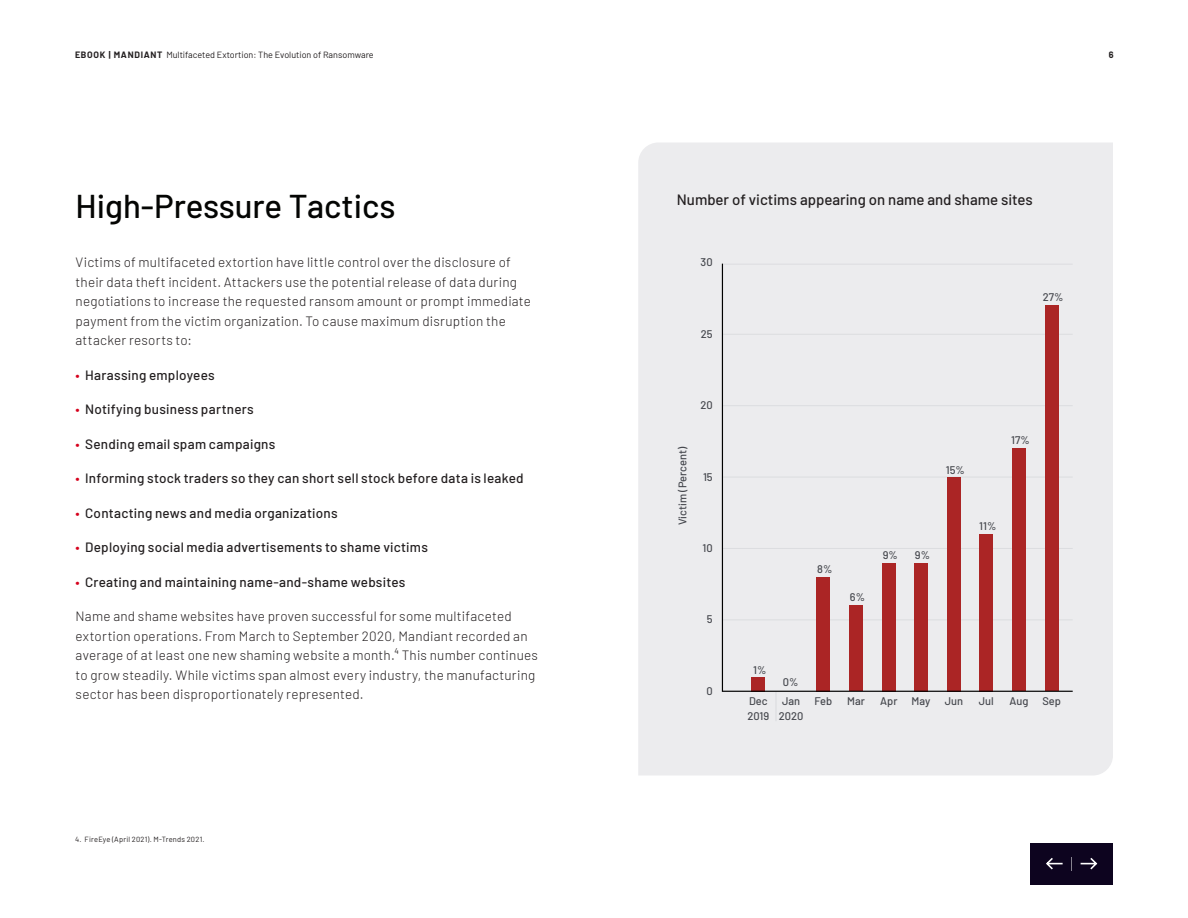
<style>
.page{position:relative;width:1188px;height:918px;background:#fff}
.page>*{position:absolute;margin:0;border:0;box-sizing:border-box;transform-origin:0 0}
.t1{font:500 33px "Barlow";color:#040503}
.t2{font:500 15px "Barlow";color:#231f20}
.t3{font:300 13.5px/19.5px "Barlow";letter-spacing:.015em;color:#231f20}
.t4{font:500 13.5px "Barlow";letter-spacing:.02em;color:#231f20}
.t5{font:500 11.1px/15.1px "Barlow";color:#45474d}
.t6{font:9px "Barlow";color:#231f20}
.t7{font:700 9px "Barlow";color:#231f20}
.Citation_Gotham_6{font:7.5px "Barlow";letter-spacing:.035em;color:#231f20}
.s1{font-weight:700}
.s2{color:#d6001c}
</style>
<div class="page">
<div style="left:638px;top:143px;width:475px;height:632px;background:#ececee"></div>
<hr style="left:775px;top:692px;width:2px;height:29px;background:#dcdde0">
<svg style="left:721px;top:262px;width:353px;height:430px;background:#e1cfd1"></svg>
<div style="left:1030px;top:843px;width:83px;height:41px;background:#0d041f"></div>
<svg style="left:1080px;top:858px;width:18px;height:12px"></svg>
<svg style="left:1046px;top:858px;width:17px;height:12px"></svg>
<p class="t6" style="left:75px;top:48px;width:300px"><span class="s1">EBOOK | MANDIANT</span> Multifaceted Extortion: The Evolution of Ransomware</p>
<p class="t7" style="left:1109px;top:48px;width:6px">6</p>
<p class="t1" style="left:76px;top:182px;width:321px">High-Pressure Tactics</p>
<p class="t3" style="left:76px;top:252px;width:457px">Victims of multifaceted extortion have little control over the disclosure of their data theft incident. Attackers use the potential release of data during negotiations to increase the requested ransom amount or prompt immediate payment from the victim organization. To cause maximum disruption the attacker resorts to:</p>
<p class="t4" style="left:76px;top:365px;width:141px"><span class="s2">•</span> Harassing employees</p>
<p class="t4" style="left:76px;top:400px;width:180px"><span class="s2">•</span> Notifying business partners</p>
<p class="t4" style="left:76px;top:434px;width:201px"><span class="s2">•</span> Sending email spam campaigns</p>
<p class="t4" style="left:76px;top:469px;width:450px"><span class="s2">•</span> Informing stock traders so they can short sell stock before data is leaked</p>
<p class="t4" style="left:76px;top:503px;width:264px"><span class="s2">•</span> Contacting news and media organizations</p>
<p class="t4" style="left:76px;top:538px;width:354px"><span class="s2">•</span> Deploying social media advertisements to shame victims</p>
<p class="t4" style="left:76px;top:572px;width:331px"><span class="s2">•</span> Creating and maintaining name-and-shame websites</p>
<p class="t3" style="left:76px;top:606px;width:464px">Name and shame websites have proven successful for some multifaceted extortion operations. From March to September 2020, Mandiant recorded an average of at least one new shaming website a month.⁴ This number continues to grow steadily. While victims span almost every industry, the manufacturing sector has been disproportionately represented.</p>
<p class="Citation_Gotham_6" style="left:75px;top:834px;width:131px">4. FireEye (April 2021). M-Trends 2021.</p>
<p class="t2" style="left:677px;top:188px;width:357px">Number of victims appearing on name and shame sites</p>
<p class="t5" style="left:701px;top:254px;width:14px">30</p>
<p class="t5" style="left:701px;top:325px;width:13px">25</p>
<p class="t5" style="left:700px;top:397px;width:14px">20</p>
<p class="t5" style="left:674px;top:525px;width:80px;rotate:-90deg">Victim (Percent)</p>
<p class="t5" style="left:703px;top:468px;width:11px">15</p>
<p class="t5" style="left:703px;top:540px;width:12px">10</p>
<p class="t5" style="left:707px;top:611px;width:7px">5</p>
<p class="t5" style="left:706px;top:682px;width:8px">0</p>
<p class="t5" style="left:1043px;top:289px;width:22px">27%</p>
<p class="t5" style="left:946px;top:461px;width:20px">15%</p>
<p class="t5" style="left:1011px;top:432px;width:20px">17%</p>
<p class="t5" style="left:817px;top:560px;width:17px">8%</p>
<p class="t5" style="left:850px;top:589px;width:17px">6%</p>
<p class="t5" style="left:883px;top:546px;width:17px">9%</p>
<p class="t5" style="left:915px;top:546px;width:17px">9%</p>
<p class="t5" style="left:979px;top:517px;width:19px">11%</p>
<p class="t5" style="left:753px;top:661px;width:15px">1%</p>
<p class="t5" style="left:749px;top:692px;width:20px">Dec</p>
<p class="t5" style="left:779px;top:692px;width:26px">Jan<br>2020</p>
<p class="t5" style="left:783px;top:674px;width:17px">0%</p>
<p class="t5" style="left:747px;top:707px;width:23px">2019</p>
<p class="t5" style="left:815px;top:692px;width:19px">Feb</p>
<p class="t5" style="left:847px;top:692px;width:19px">Mar</p>
<p class="t5" style="left:880px;top:692px;width:19px">Apr</p>
<p class="t5" style="left:912px;top:692px;width:20px">May</p>
<p class="t5" style="left:945px;top:692px;width:20px">Jun</p>
<p class="t5" style="left:979px;top:692px;width:16px">Jul</p>
<p class="t5" style="left:1010px;top:692px;width:20px">Aug</p>
<p class="t5" style="left:1042px;top:692px;width:20px">Sep</p>
</div>
